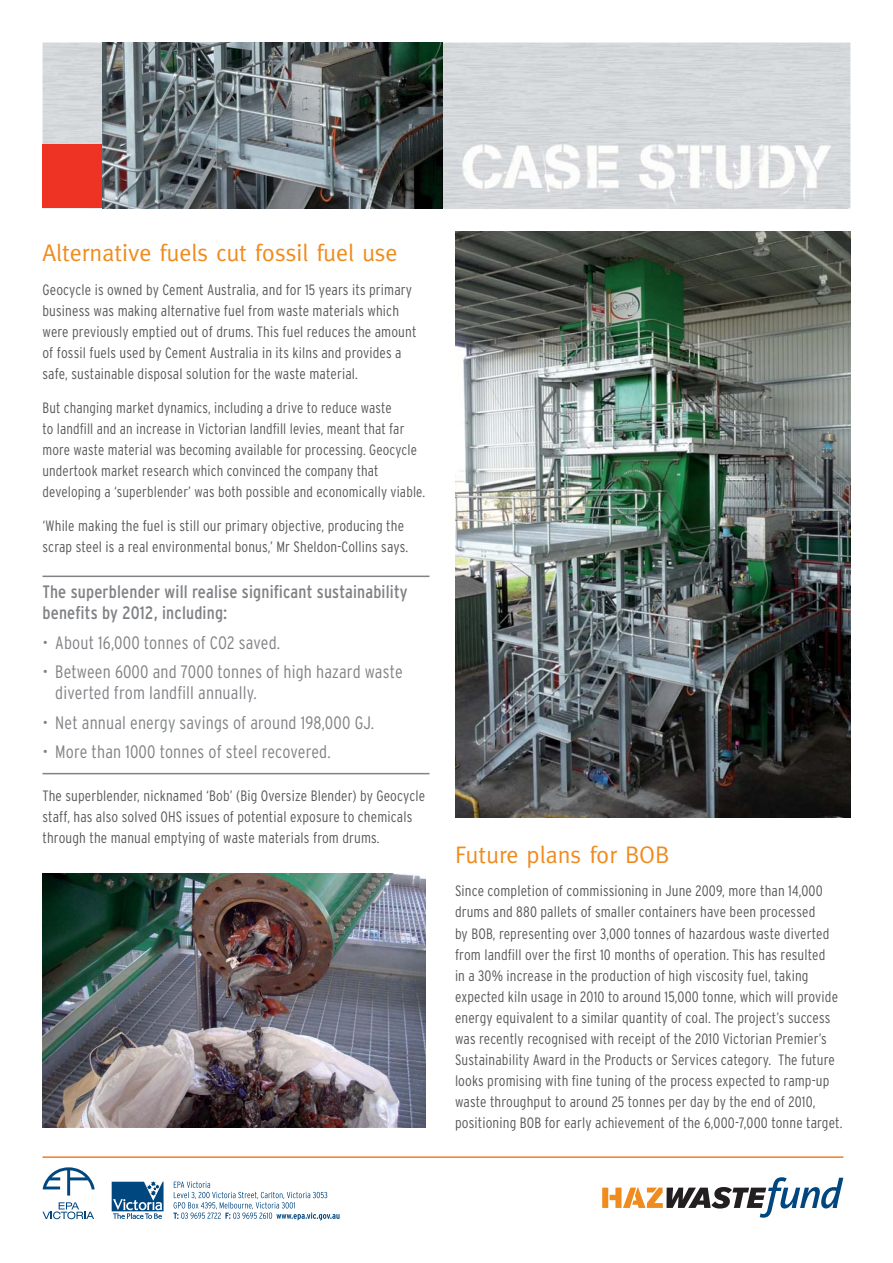
<style>
.page{position:relative;width:893px;height:1263px;background:#fff}
.page>*{position:absolute;margin:0;border:0;box-sizing:border-box;transform-origin:0 0}
.t1{font:24px "Meta";color:#f08b1d}
.t2{font:300 condensed 18px/21px "Interstate";letter-spacing:.01em;color:#808285}
.t3{font:condensed 18px/21px "Interstate";letter-spacing:.01em;color:#808285}
.t4{font:300 condensed 15px/21px "Interstate";letter-spacing:.01em;color:#58595b}
</style>
<div class="page">
<hr style="left:43px;top:1156px;width:800px;height:2px;background:#f47b20">
<div style="left:43px;top:43px;width:807px;height:165px;background:#d4d8db"></div>
<img style="left:102px;top:43px;width:340px;height:165px">
<img style="left:455px;top:232px;width:395px;height:586px">
<img style="left:43px;top:874px;width:382px;height:253px">
<svg style="left:173px;top:1181px;width:166px;height:39px"></svg>
<svg style="left:112px;top:1182px;width:52px;height:37px"></svg>
<svg style="left:43px;top:1202px;width:51px;height:17px"></svg>
<svg style="left:43px;top:1167px;width:52px;height:28px"></svg>
<svg style="left:602px;top:1177px;width:241px;height:41px"></svg>
<div style="left:43px;top:145px;width:59px;height:63px;background:#ee3224"></div>
<hr style="left:43px;top:576px;width:386px;height:1px;background:#808285">
<hr style="left:43px;top:773px;width:386px;height:1px;background:#808285">
<img style="left:445px;top:136px;width:402px;height:73px">
<h1 class="t1" style="left:43px;top:244px;width:357px">Alternative fuels cut fossil fuel use</h1>
<p class="t4" style="left:43px;top:281px;width:375px">Geocycle is owned by Cement Australia, and for 15 years its primary business was making alternative fuel from waste materials which were previously emptied out of drums. This fuel reduces the amount of fossil fuels used by Cement Australia in its kilns and provides a safe, sustainable disposal solution for the waste material.</p>
<p class="t4" style="left:43px;top:398px;width:384px">But changing market dynamics, including a drive to reduce waste<br>to landfill and an increase in Victorian landfill levies, meant that far more waste material was becoming available for processing. Geocycle undertook market research which convinced the company that developing a ‘superblender’ was both possible and economically viable.</p>
<p class="t4" style="left:43px;top:516px;width:367px">‘While making the fuel is still our primary objective, producing the scrap steel is a real environmental bonus,’ Mr Sheldon-Collins says.</p>
<p class="t3" style="left:43px;top:583px;width:366px">The superblender will realise significant sustainability benefits by 2012, including:</p>
<p class="t2" style="left:43px;top:633px;width:239px">• About 16,000 tonnes of CO2 saved.</p>
<p class="t2" style="left:55px;top:663px;width:349px;text-indent:-13px">• Between 6000 and 7000 tonnes of high hazard waste diverted from landfill annually.</p>
<p class="t2" style="left:43px;top:713px;width:333px">• Net annual energy savings of around 198,000 GJ.</p>
<p class="t2" style="left:43px;top:743px;width:290px">• More than 1000 tonnes of steel recovered.</p>
<p class="t4" style="left:43px;top:786px;width:384px">The superblender, nicknamed ‘Bob’ (Big Oversize Blender) by Geocycle staff, has also solved OHS issues of potential exposure to chemicals through the manual emptying of waste materials from drums.</p>
<h1 class="t1" style="left:455px;top:846px;width:216px">Future plans for BOB</h1>
<p class="t4" style="left:455px;top:882px;width:389px">Since completion of commissioning in June 2009, more than 14,000 drums and 880 pallets of smaller containers have been processed<br>by BOB, representing over 3,000 tonnes of hazardous waste diverted from landfill over the first 10 months of operation. This has resulted<br>in a 30% increase in the production of high viscosity fuel, taking expected kiln usage in 2010 to around 15,000 tonne, which will provide energy equivalent to a similar quantity of coal. The project’s success was recently recognised with receipt of the 2010 Victorian Premier’s Sustainability Award in the Products or Services category. The future looks promising with fine tuning of the process expected to ramp-up waste throughput to around 25 tonnes per day by the end of 2010, positioning BOB for early achievement of the 6,000-7,000 tonne target.</p>
</div>
